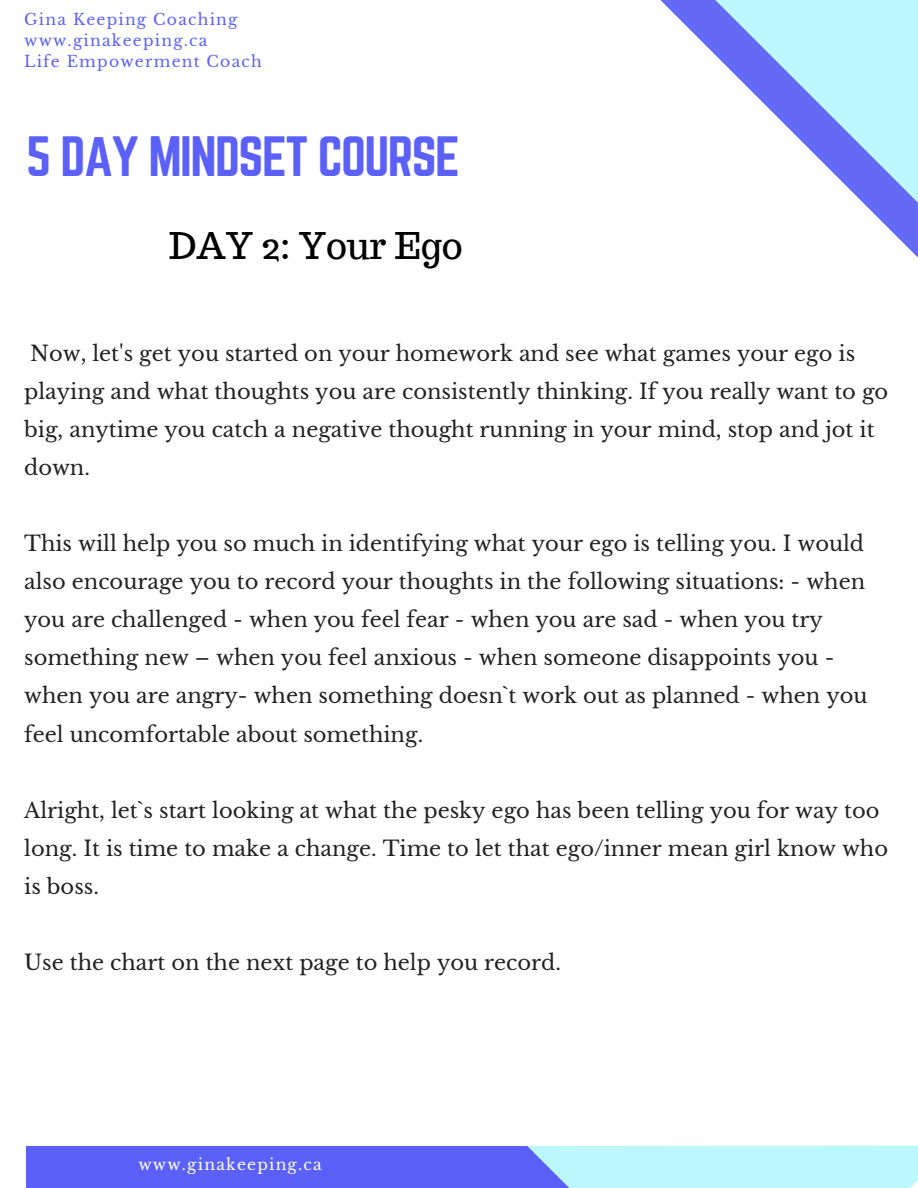
<style>
.page{position:relative;width:918px;height:1188px;background:#fff}
.page>*{position:absolute;margin:0;border:0;box-sizing:border-box;transform-origin:0 0}
.t1{font:49.8px "Norwester";letter-spacing:-.03em;color:#5b61f8}
.t2{font:36px "Trocchi";color:#000}
.t3{font:21px/38.1px "Libre Baskerville";color:#222}
.t4{font:15.6px/21.1px "Libre Baskerville";letter-spacing:.08em;color:#5b61f8}
.t5{font:15.6px "Libre Baskerville";letter-spacing:.08em;color:#fff}
</style>
<div class="page">
<div style="left:26px;top:1146px;width:726px;height:42px;background:#5b61f8"></div>
<svg style="left:527px;top:1145px;width:391px;height:43px;background:#b8effc"></svg>
<svg style="left:660px;top:0;width:258px;height:258px"></svg>
<svg style="left:716px;top:0;width:202px;height:202px"></svg>
<p class="t4" style="left:24px;top:9px;width:239px">Gina Keeping Coaching www.ginakeeping.ca<br>Life Empowerment Coach</p>
<h1 class="t1" style="left:26px;top:132px;width:435px">5 DAY MINDSET COURSE</h1>
<h2 class="t2" style="left:169px;top:223px;width:295px">DAY 2: Your Ego</h2>
<p class="t3" style="left:24px;top:334px;width:866px">Now, let's get you started on your homework and see what games your ego is playing and what thoughts you are consistently thinking. If you really want to go big, anytime you catch a negative thought running in your mind, stop and jot it down.</p>
<p class="t3" style="left:24px;top:525px;width:845px">This will help you so much in identifying what your ego is telling you. I would also encourage you to record your thoughts in the following situations: - when you are challenged - when you feel fear - when you are sad - when you try something new – when you feel anxious - when someone disappoints you - when you are angry- when something doesn`t work out as planned - when you feel uncomfortable about something.</p>
<p class="t3" style="left:24px;top:791px;width:865px">Alright, let`s start looking at what the pesky ego has been telling you for way too long. It is time to make a change. Time to let that ego/inner mean girl know who is boss.</p>
<p class="t3" style="left:24px;top:944px;width:538px">Use the chart on the next page to help you record.</p>
<p class="t5" style="left:138px;top:1155px;width:185px">www.ginakeeping.ca</p>
</div>
